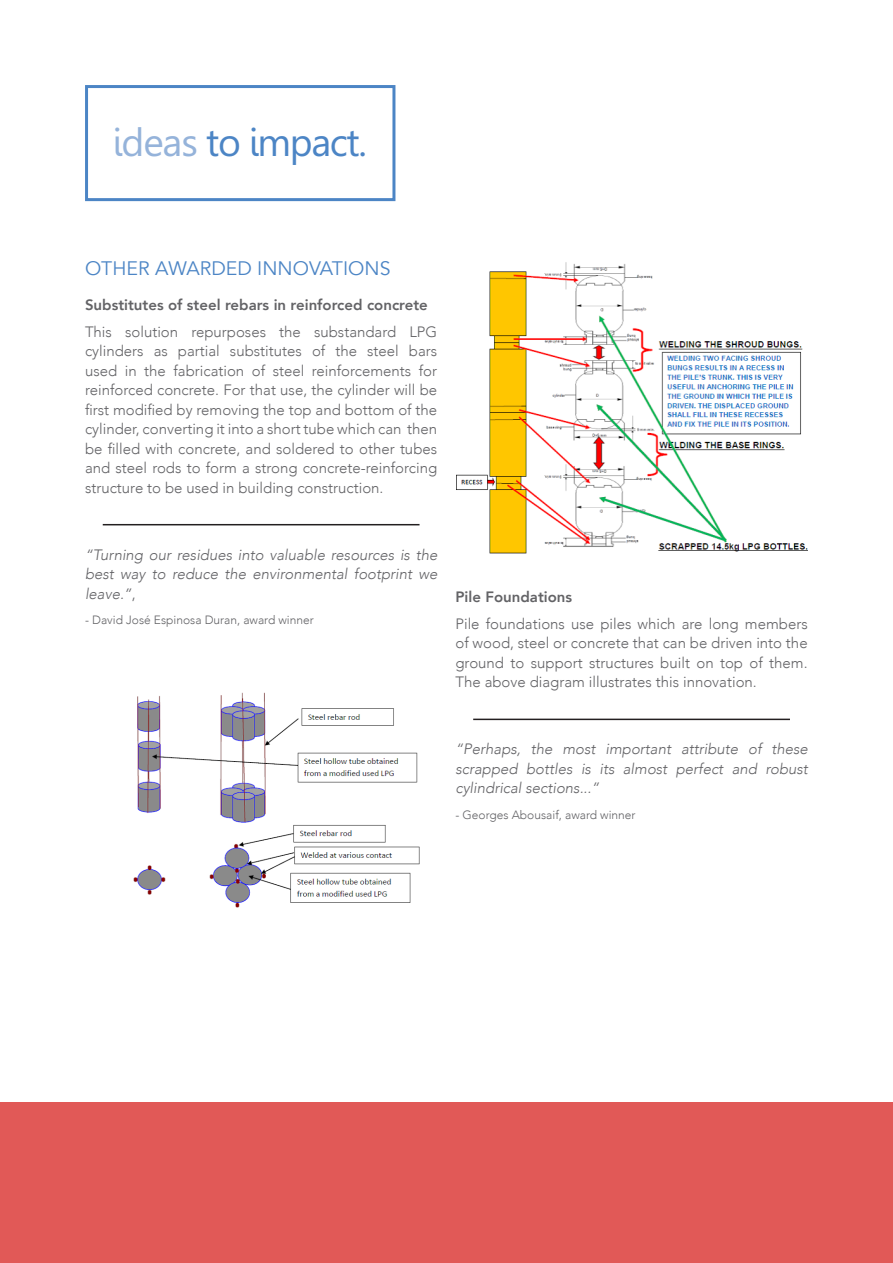
<style>
.page{position:relative;width:893px;height:1263px;background:#fff}
.page>*{position:absolute;margin:0;border:0;box-sizing:border-box;transform-origin:0 0}
.t1{font:39px "Gisha";letter-spacing:-.035em;color:#4c85c5}
.PULL_QUOTE{font:19.5px "Avenir";color:#4c85c5}
.PULL_QUOTE-2{font:300 15px/19.5px "Avenir";color:#636366;text-align:justify}
.PULL_QUOTE-3{font:italic 300 15px/19.5px "Avenir";color:#636366;text-align:justify}
.PULL_QUOTE-4{font:800 15px "Avenir";color:#636366}
.PULL_QUOTE-5{font:300 12px "Avenir";color:#636366}
.s1{color:#95b3da}
.s2{font-style:normal}
</style>
<div class="page">
<div style="left:0;top:1103px;width:893px;height:160px;background:#e15957"></div>
<div style="left:85px;top:85px;width:310px;height:116px;border:3px solid #4c85c5"></div>
<hr style="left:103px;top:524px;width:316px;height:1px;background:#231f20">
<hr style="left:473px;top:719px;width:317px;height:1px;background:#231f20">
<img style="left:133px;top:692px;width:287px;height:216px">
<img style="left:456px;top:262px;width:351px;height:292px">
<p class="t1" style="left:113px;top:119px;width:256px"><span class="s1">ideas</span> to impact.</p>
<p class="PULL_QUOTE" style="left:85px;top:257px;width:307px">OTHER AWARDED INNOVATIONS</p>
<p class="PULL_QUOTE-4" style="left:85px;top:293px;width:344px">Substitutes of steel rebars in reinforced concrete</p>
<p class="PULL_QUOTE-2" style="left:85px;top:322px;width:354px">This solution repurposes the substandard LPG cylinders as partial substitutes of the steel bars used in the fabrication of steel reinforcements for reinforced concrete. For that use, the cylinder will be first modified by removing the top and bottom of the cylinder, converting it into a short tube which can then be filled with concrete, and soldered to other tubes and steel rods to form a strong concrete-reinforcing structure to be used in building construction.</p>
<p class="PULL_QUOTE-3" style="left:85px;top:545px;width:354px">“Turning our residues into valuable resources is the best way to reduce the environmental footprint we leave.”<span class="s2">,</span></p>
<p class="PULL_QUOTE-5" style="left:85px;top:613px;width:230px">- David José Espinosa Duran, award winner</p>
<p class="PULL_QUOTE-4" style="left:455px;top:585px;width:118px">Pile Foundations</p>
<p class="PULL_QUOTE-2" style="left:455px;top:614px;width:354px">Pile foundations use piles which are long members of wood, steel or concrete that can be driven into the ground to support structures built on top of them.<br>The above diagram illustrates this innovation.</p>
<p class="PULL_QUOTE-3" style="left:455px;top:739px;width:354px">“Perhaps, the most important attribute of these scrapped bottles is its almost perfect and robust cylindrical sections...”</p>
<p class="PULL_QUOTE-5" style="left:455px;top:807px;width:182px">- Georges Abousaif, award winner</p>
</div>
